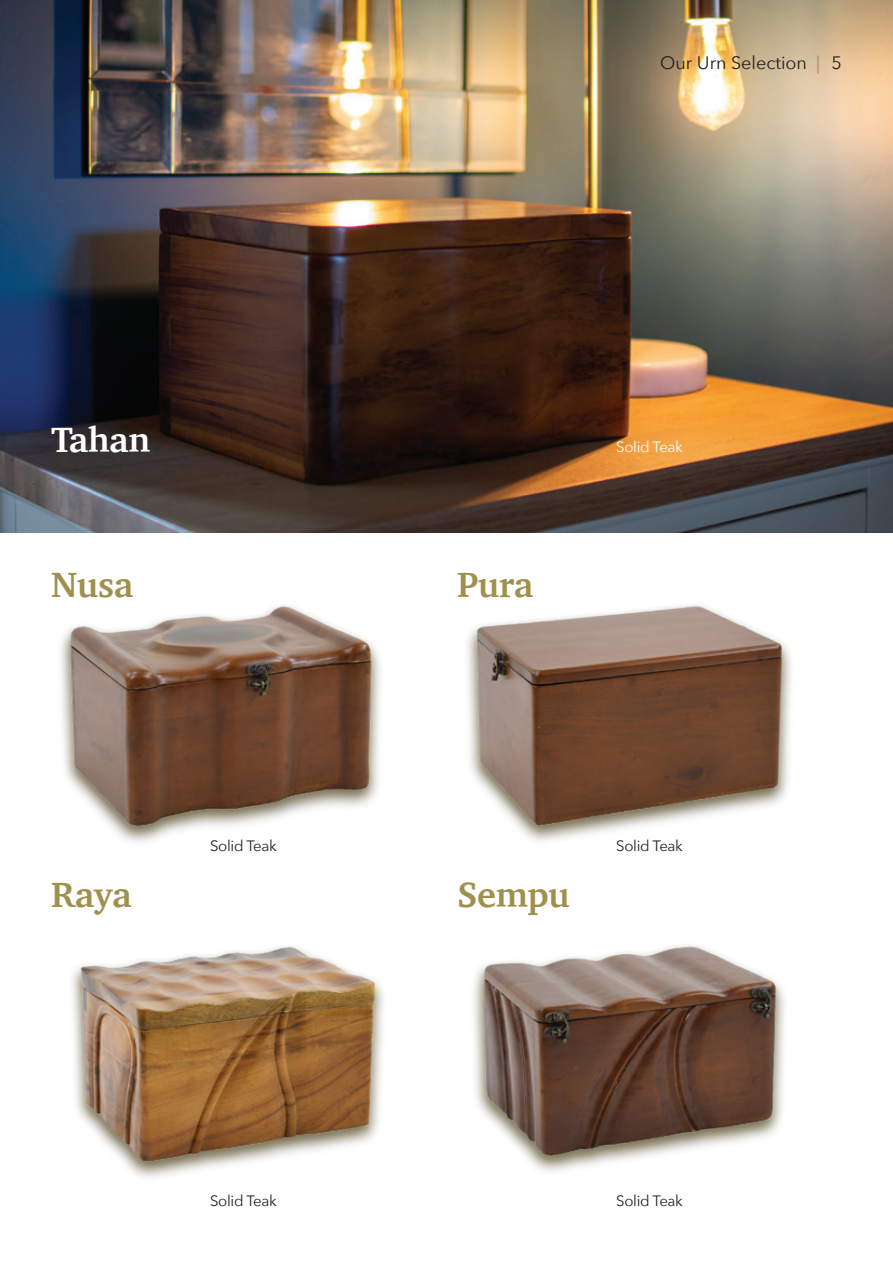
<style>
.page{position:relative;width:893px;height:1263px;background:#fff}
.page>*{position:absolute;margin:0;border:0;box-sizing:border-box;transform-origin:0 0}
.t1{font:700 36px "Charter";letter-spacing:-.01em;color:#a18f4d}
.t2{font:700 36px "Charter";letter-spacing:-.01em;color:#fff}
.t3{font:18px "Avenir Next";color:#231f20}
.t4{font:15px "Avenir Next";letter-spacing:-.02em;color:#231f20}
.t5{font:15px "Avenir Next";letter-spacing:-.02em;color:#fff}
.s1{color:#a18f4d}
</style>
<div class="page">
<img style="left:0;top:0;width:893px;height:532px">
<img style="left:61px;top:605px;width:320px;height:237px">
<img style="left:72px;top:946px;width:312px;height:231px">
<img style="left:467px;top:605px;width:324px;height:236px">
<img style="left:474px;top:945px;width:311px;height:223px">
<p class="t3" style="left:660px;top:48px;width:183px">Our Urn Selection <span class="s1">|</span> 5</p>
<h1 class="t2" style="left:51px;top:409px;width:101px">Tahan</h1>
<h1 class="t1" style="left:51px;top:553px;width:84px">Nusa</h1>
<h1 class="t1" style="left:457px;top:553px;width:78px">Pura</h1>
<p class="t5" style="left:616px;top:434px;width:68px">Solid Teak</p>
<p class="t4" style="left:210px;top:833px;width:68px">Solid Teak</p>
<h1 class="t1" style="left:51px;top:863px;width:82px">Raya</h1>
<h1 class="t1" style="left:457px;top:863px;width:114px">Sempu</h1>
<p class="t4" style="left:616px;top:833px;width:68px">Solid Teak</p>
<p class="t4" style="left:210px;top:1188px;width:68px">Solid Teak</p>
<p class="t4" style="left:616px;top:1188px;width:68px">Solid Teak</p>
</div>
